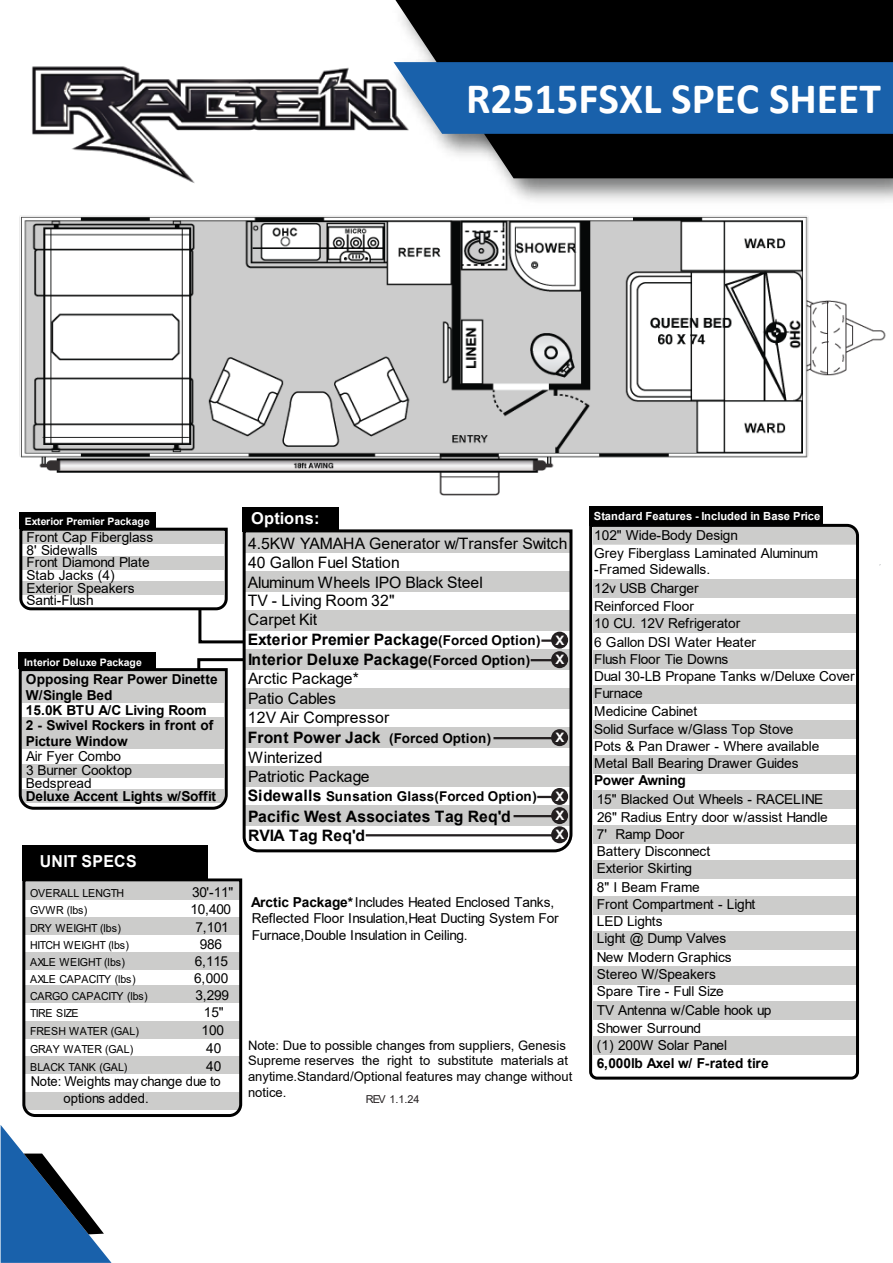
<style>
.page{position:relative;width:893px;height:1263px;background:#fff}
.page>*{position:absolute;margin:0;border:0;box-sizing:border-box;transform-origin:0 0}
.t1{font:700 43.5px "Calibri";color:#fff}
.t2{font:700 16.5px "Arial";letter-spacing:.02em;color:#fff;scale:.96 1}
.t3{font:700 16.35px "Arial";letter-spacing:.015em;color:#fff}
.t4{font:15.75px/18.6px "Arial";letter-spacing:-.005em;color:#000}
.t5{font:700 15.75px/20.1px "Arial";letter-spacing:.01em;color:#000}
.t6{font:13.65px/17.1px "Arial";letter-spacing:-.005em;color:#000}
.t7{font:700 13.65px/16.5px "Arial";letter-spacing:-.01em;color:#000}
.t8{font:13.5px/17.7px "Arial";letter-spacing:.005em;color:#000;scale:.96 1}
.t9{font:700 13.5px "Arial";letter-spacing:.01em;color:#000}
.t10{font:13.05px/15.6px "Arial";color:#000}
.t11{font:700 13.05px/19.2px "Arial";color:#fff}
.t12{font:700 11.25px "Arial";letter-spacing:.005em;color:#fff}
.t13{font:10.95px "Arial";letter-spacing:-.01em;color:#000;scale:.96 1}
.t14{font:10.95px "Arial";letter-spacing:.025em;color:#000;scale:.96 1}
.t15{font:10.95px "Arial";letter-spacing:-.03em;color:#000;scale:.96 1}
.t16{font:10.95px "Arial";color:#231f20}
.t17{font:10.95px "Arial";letter-spacing:-.05em;color:#000;scale:.96 1}
.t18{font:700 10.35px "Arial";letter-spacing:-.005em;color:#fff}
.t19{font:700 10.2px "Arial";color:#fff}
.s1{font-size:13.5px}
.s2{font-weight:700}
.s3{font-weight:700;font-size:13.5px}
.s4{font-size:15.75px}
</style>
<div class="page">
<img style="left:32px;top:66px;width:349px;height:47px">
<div style="left:395px;top:0;width:498px;height:50px;background:#000"></div>
<img style="left:381px;top:50px;width:512px;height:63px">
<div style="left:394px;top:62px;width:499px;height:51px;background:#1961ab"></div>
<svg style="left:1px;top:1125px;width:111px;height:138px"></svg>
<div style="left:19px;top:652px;width:137px;height:17px;background:#000"></div>
<div style="left:22px;top:845px;width:186px;height:35px;background:#000"></div>
<svg style="left:22px;top:878px;width:221px;height:239px"></svg>
<svg style="left:19px;top:580px;width:222px;height:64px"></svg>
<svg style="left:18px;top:657px;width:223px;height:153px"></svg>
<img style="left:19px;top:113px;width:874px;height:467px">
<div style="left:242px;top:507px;width:97px;height:25px;background:#000"></div>
<svg style="left:241px;top:528px;width:333px;height:325px"></svg>
<hr style="left:541px;top:639px;width:18px;height:3px;background:#231f20">
<div style="left:551px;top:632px;width:17px;height:17px;background:#231f20;border-radius:8px"></div>
<hr style="left:531px;top:659px;width:28px;height:2px;background:#231f20">
<div style="left:551px;top:651px;width:17px;height:17px;background:#231f20;border-radius:8px"></div>
<hr style="left:493px;top:737px;width:66px;height:2px;background:#231f20">
<div style="left:551px;top:729px;width:17px;height:17px;background:#231f20;border-radius:8px"></div>
<hr style="left:537px;top:796px;width:22px;height:2px;background:#231f20">
<div style="left:551px;top:788px;width:17px;height:17px;background:#231f20;border-radius:8px"></div>
<hr style="left:514px;top:815px;width:45px;height:2px;background:#231f20">
<div style="left:551px;top:807px;width:17px;height:17px;background:#231f20;border-radius:8px"></div>
<hr style="left:366px;top:834px;width:193px;height:2px;background:#231f20">
<div style="left:551px;top:826px;width:17px;height:17px;background:#231f20;border-radius:8px"></div>
<div style="left:589px;top:506px;width:233px;height:19px;background:#000"></div>
<svg style="left:588px;top:522px;width:272px;height:558px"></svg>
<h1 class="t1" style="left:466px;top:67px;width:416px">R2515FSXL SPEC SHEET</h1>
<p class="t19" style="left:25px;top:514px;width:126px">Exterior Premier Package</p>
<p class="t6" style="left:27px;top:530px;width:128px;line-height:13.4px">Front Cap Fiberglass<br>8' Sidewalls</p>
<p class="t6" style="left:27px;top:555px;width:125px;line-height:12.9px">Front Diamond Plate<br>Stab Jacks (4)<br>Exterior Speakers<br>Santi-Flush</p>
<p class="t18" style="left:24px;top:655px;width:119px">Interior Deluxe Package</p>
<p class="t7" style="left:26px;top:671px;width:193px">Opposing Rear Power Dinette<br>W/Single Bed</p>
<p class="t7" style="left:26px;top:703px;width:189px;line-height:14.9px">15.0K BTU A/C Living Room<br>2 - Swivel Rockers in front of</p>
<p class="t7" style="left:26px;top:733px;width:103px">Picture Window</p>
<p class="t6" style="left:26px;top:749px;width:108px;line-height:14.1px">Air Fyer Combo<br>3 Burner Cooktop</p>
<p class="t6" style="left:26px;top:774px;width:67px">Bedspread</p>
<p class="t7" style="left:26px;top:788px;width:192px">Deluxe Accent Lights w/Soffit</p>
<p class="t2" style="left:40px;top:850px;width:103px">UNIT SPECS</p>
<p class="t13" style="left:30px;top:885px;width:100px">OVERALL LENGTH</p>
<p class="t6" style="left:192px;top:883px;width:43px">30'-11"</p>
<p class="t13" style="left:30px;top:903px;width:61px">GVWR (lbs)</p>
<p class="t6" style="left:191px;top:901px;width:42px">10,400</p>
<p class="t13" style="left:30px;top:920px;width:96px">DRY WEIGHT (lbs)</p>
<p class="t6" style="left:195px;top:918px;width:35px">7,101</p>
<p class="t15" style="left:30px;top:937px;width:105px">HITCH WEIGHT (lbs)</p>
<p class="t6" style="left:200px;top:935px;width:24px">986</p>
<p class="t13" style="left:30px;top:954px;width:100px">AXLE WEIGHT (lbs)</p>
<p class="t6" style="left:195px;top:952px;width:35px">6,115</p>
<p class="t13" style="left:30px;top:971px;width:111px">AXLE CAPACITY (lbs)</p>
<p class="t6" style="left:194px;top:969px;width:36px">6,000</p>
<p class="t13" style="left:30px;top:988px;width:124px">CARGO CAPACITY (lbs)</p>
<p class="t6" style="left:196px;top:986px;width:35px">3,299</p>
<p class="t17" style="left:30px;top:1006px;width:52px">TIRE SIZE</p>
<p class="t6" style="left:204px;top:1004px;width:21px">15"</p>
<p class="t14" style="left:30px;top:1024px;width:115px">FRESH WATER (GAL)</p>
<p class="t6" style="left:202px;top:1021px;width:24px">100</p>
<p class="t14" style="left:30px;top:1041px;width:109px">GRAY WATER (GAL)</p>
<p class="t6" style="left:206px;top:1039px;width:17px">40</p>
<p class="t13" style="left:30px;top:1059px;width:103px">BLACK TANK (GAL)</p>
<p class="t6" style="left:206px;top:1057px;width:17px">40</p>
<p class="t8" style="left:64px;top:1072px;width:165px;text-indent:-33px">Note: Weights may change due to options added.</p>
<p class="t3" style="left:251px;top:507px;width:70px">Options:</p>
<p class="t4" style="left:248px;top:534px;width:321px">4.5KW YAMAHA Generator w/Transfer Switch<br>40 Gallon Fuel Station</p>
<p class="t4" style="left:248px;top:573px;width:236px">Aluminum Wheels IPO Black Steel<br>TV - Living Room 32"<br>Carpet Kit</p>
<p class="t5" style="left:248px;top:630px;width:294px">Exterior Premier Package<span class="s1">(Forced Option)<br></span>Interior Deluxe Package<span class="s1">(Forced Option)</span></p>
<p class="t4" style="left:248px;top:668px;width:112px;line-height:20.1px">Arctic Package*<br>Patio Cables</p>
<p class="t4" style="left:248px;top:707px;width:245px;line-height:20.1px">12V Air Compressor<br><span class="s2">Front Power Jack</span> <span class="s3">(Forced Option)<br></span>Winterized</p>
<p class="t4" style="left:248px;top:767px;width:123px">Patriotic Package</p>
<p class="t9" style="left:248px;top:786px;width:290px"><span class="s4">Sidewalls</span> Sunsation Glass(Forced Option)</p>
<p class="t5" style="left:248px;top:808px;width:264px;line-height:18.3px">Pacific West Associates Tag Req'd<br>RVIA Tag Req'd</p>
<p class="t11" style="left:555px;top:630px;width:10px">X<br>X</p>
<p class="t11" style="left:555px;top:728px;width:10px">X</p>
<p class="t11" style="left:555px;top:787px;width:10px;text-align:justify">X X X</p>
<p class="t6" style="left:251px;top:894px;width:309px;line-height:16.5px"><span class="s2">Arctic Package*</span>Includes Heated Enclosed Tanks,<br>Reflected Floor Insulation,Heat Ducting System For<br>Furnace,Double Insulation in Ceiling.</p>
<p class="t10" style="left:248px;top:1037px;width:326px">Note: Due to possible changes from suppliers, Genesis Supreme reserves the right to substitute materials at anytime.Standard/Optional features may change without notice.</p>
<p class="t16" style="left:366px;top:1092px;width:55px">REV 1.1.24</p>
<p class="t12" style="left:594px;top:508px;width:228px">Standard Features - Included in Base Price</p>
<p class="t6" style="left:594px;top:526px;width:225px;line-height:17.9px">102" Wide-Body Design<br>Grey Fiberglass Laminated Aluminum</p>
<p class="t6" style="left:594px;top:560px;width:118px;line-height:18.6px">-Framed Sidewalls.<br>12v USB Charger<br>Reinforced Floor</p>
<p class="t6" style="left:594px;top:614px;width:163px;line-height:18.6px">10 CU. 12V Refrigerator<br>6 Gallon DSI Water Heater</p>
<p class="t6" style="left:594px;top:651px;width:262px">Flush Floor Tie Downs<br>Dual 30-LB Propane Tanks w/Deluxe Cover<br>Furnace<br>Medicine Cabinet</p>
<p class="t6" style="left:594px;top:721px;width:227px">Solid Surface w/Glass Top Stove<br>Pots &amp; Pan Drawer - Where available<br>Metal Ball Bearing Drawer Guides</p>
<p class="t7" style="left:594px;top:772px;width:93px">Power Awning</p>
<p class="t6" style="left:597px;top:790px;width:232px">15" Blacked Out Wheels - RACELINE<br>26" Radius Entry door w/assist Handle<br>7' Ramp Door<br>Battery Disconnect<br>Exterior Skirting</p>
<p class="t6" style="left:597px;top:878px;width:160px">8" I Beam Frame<br>Front Compartment - Light<br>LED Lights<br>Light @ Dump Valves</p>
<p class="t6" style="left:597px;top:948px;width:136px">New Modern Graphics<br>Stereo W/Speakers<br>Spare Tire - Full Size</p>
<p class="t6" style="left:597px;top:1001px;width:176px">TV Antenna w/Cable hook up<br>Shower Surround<br>(1) 200W Solar Panel</p>
<p class="t7" style="left:597px;top:1055px;width:173px">6,000lb Axel w/ F-rated tire</p>
</div>
